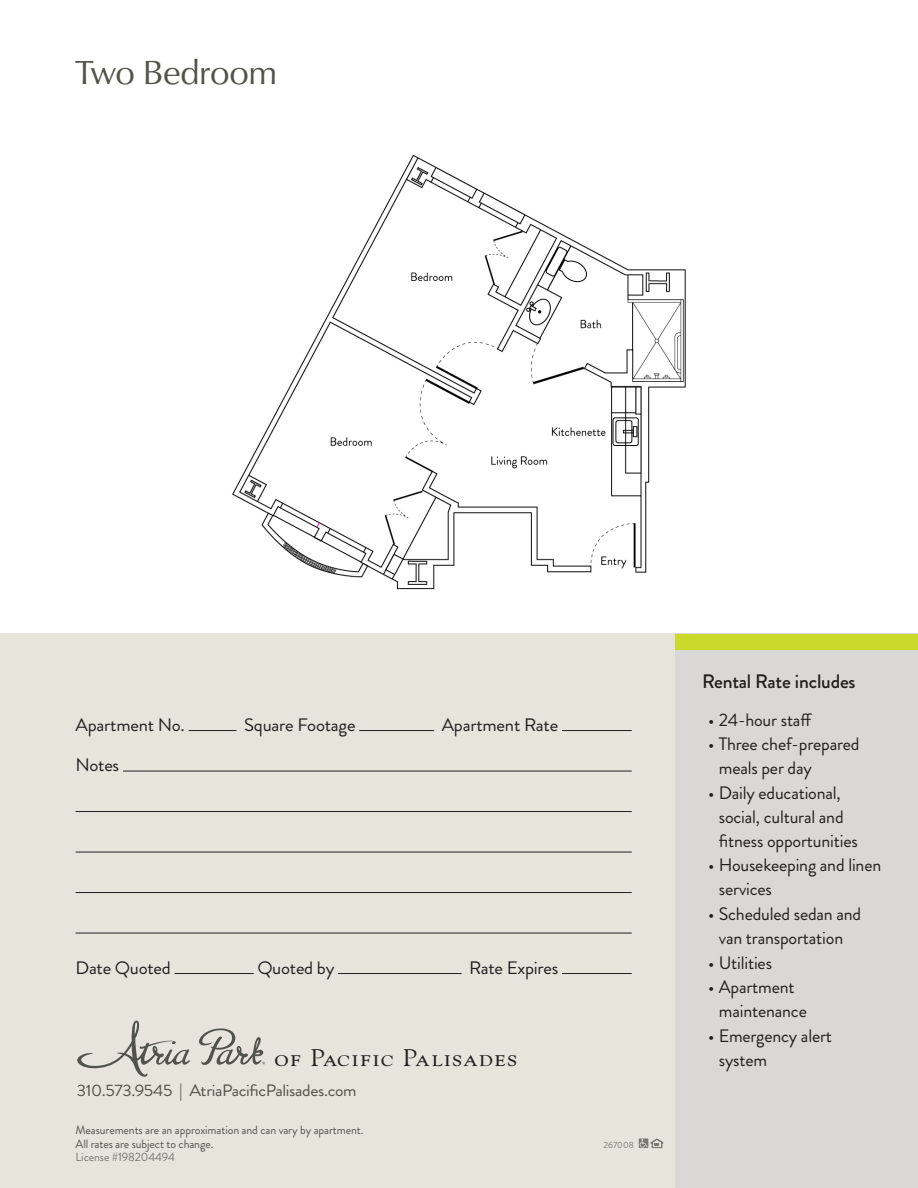
<style>
.page{position:relative;width:918px;height:1188px;background:#fff}
.page>*{position:absolute;margin:0;border:0;box-sizing:border-box;transform-origin:0 0}
.t1{font:34.5px "Classico URW";letter-spacing:-.02em;color:#50534a}
.t2{font:24px "Goudy Std";letter-spacing:.05em;color:#231f20;scale:1.07 1}
.t3{font:500 19.5px "Brandon Grotesque";letter-spacing:-.01em;color:#231f20}
.t4{font:18px/24px "Brandon Grotesque";letter-spacing:-.01em;color:#231f20}
.t5{font:18px "Brandon Grotesque";letter-spacing:-.01em;color:#231f20;scale:1.04 1}
.t6{font:16.5px "Brandon Grotesque";letter-spacing:-.02em;color:#525248;scale:1.07 1}
.t7{font:12px/13.5px "Brandon Grotesque";letter-spacing:-.01em;color:#50534a}
.t8{font:12px "Brandon Grotesque";letter-spacing:-.01em;color:#79776f}
.t9{font:9px "Brandon Grotesque";color:#79776f}
</style>
<div class="page">
<div style="left:0;top:634px;width:918px;height:554px;background:#e7e4dc"></div>
<div style="left:675px;top:634px;width:243px;height:554px;background:#d9d8d6"></div>
<hr style="left:189px;top:730px;width:48px;height:1px;background:#231f20">
<hr style="left:359px;top:730px;width:75px;height:1px;background:#231f20">
<hr style="left:562px;top:730px;width:70px;height:1px;background:#231f20">
<hr style="left:123px;top:771px;width:509px;height:1px;background:#231f20">
<hr style="left:76px;top:811px;width:556px;height:1px;background:#231f20">
<hr style="left:76px;top:852px;width:556px;height:1px;background:#231f20">
<hr style="left:76px;top:892px;width:556px;height:1px;background:#231f20">
<hr style="left:76px;top:933px;width:556px;height:1px;background:#231f20">
<hr style="left:175px;top:973px;width:79px;height:1px;background:#231f20">
<hr style="left:338px;top:973px;width:124px;height:1px;background:#231f20">
<hr style="left:562px;top:973px;width:70px;height:1px;background:#231f20">
<div style="left:675px;top:634px;width:243px;height:16px;background:#cbda2a"></div>
<svg style="left:639px;top:1138px;width:24px;height:10px"></svg>
<img style="left:232px;top:154px;width:454px;height:436px">
<svg style="left:77px;top:1021px;width:113px;height:56px"></svg>
<svg style="left:199px;top:1028px;width:66px;height:37px"></svg>
<h1 class="t1" style="left:76px;top:50px;width:203px">Two Bedroom</h1>
<p class="t5" style="left:76px;top:712px;width:107px">Apartment No.</p>
<p class="t5" style="left:244px;top:712px;width:109px">Square Footage</p>
<p class="t5" style="left:442px;top:712px;width:114px">Apartment Rate</p>
<p class="t5" style="left:76px;top:753px;width:44px">Notes</p>
<p class="t5" style="left:76px;top:955px;width:93px">Date Quoted</p>
<p class="t5" style="left:257px;top:955px;width:76px">Quoted by</p>
<p class="t5" style="left:469px;top:955px;width:87px">Rate Expires</p>
<h2 class="t2" style="left:274px;top:1043px;width:228px">of Pacific Palisades</h2>
<p class="t6" style="left:77px;top:1079px;width:263px">310.573.9545 | AtriaPacificPalisades.com</p>
<p class="t7" style="left:76px;top:1124px;width:289px">Measurements are an approximation and can vary by apartment.<br>All rates are subject to change.</p>
<p class="t8" style="left:76px;top:1149px;width:101px">License #198204494</p>
<p class="t9" style="left:604px;top:1139px;width:32px">267008</p>
<p class="t3" style="left:702px;top:667px;width:155px">Rental Rate includes</p>
<p class="t4" style="left:708px;top:708px;width:106px">• 24-hour staff</p>
<p class="t4" style="left:719px;top:732px;width:142px;text-indent:-11px">• Three chef-prepared meals per day</p>
<p class="t4" style="left:719px;top:781px;width:141px;text-indent:-11px">• Daily educational, social, cultural and fitness opportunities</p>
<p class="t4" style="left:719px;top:854px;width:164px;text-indent:-11px">• Housekeeping and linen services</p>
<p class="t4" style="left:708px;top:902px;width:155px;text-align:center">• Scheduled sedan and van transportation</p>
<p class="t4" style="left:708px;top:951px;width:66px">• Utilities</p>
<p class="t4" style="left:719px;top:975px;width:90px;text-indent:-11px">• Apartment maintenance</p>
<p class="t4" style="left:719px;top:1024px;width:115px;text-indent:-11px">• Emergency alert system</p>
</div>
